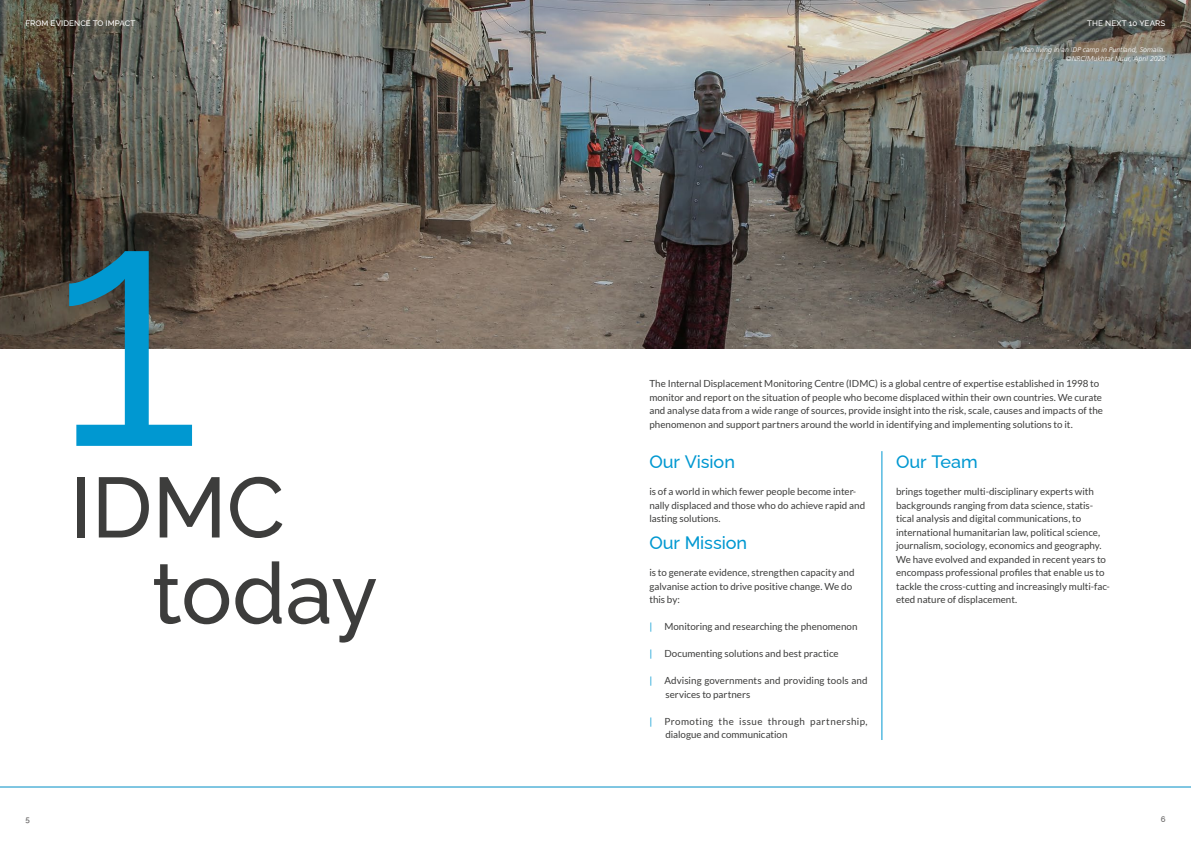
<style>
.page{position:relative;width:1191px;height:842px;background:#fff}
.page>*{position:absolute;margin:0;border:0;box-sizing:border-box;transform-origin:0 0}
.t1{font:341px "Raleway";color:#0098d1}
.t2{font:500 85px/85.9px "Raleway";color:#3d3d3c}
.t3{font:500 18px "Raleway";letter-spacing:-.005em;color:#0098d1}
.t4{font:9.8px/13.5px "Lato";color:#3d3d3c}
.t5{font:9.8px/13.5px "Lato";letter-spacing:.04em;color:#3d3d3c}
.t6{font:500 8px "Raleway";letter-spacing:.01em;color:#fff}
.t7{font:600 8px "Raleway";color:#717070}
.t8{font:italic 300 7px/9px "Frutiger LT Std";letter-spacing:.01em;color:#fff;text-align:right}
.s1{color:#0098d1}
</style>
<div class="page">
<img style="left:0;top:0;width:1191px;height:348px">
<hr style="left:881px;top:451px;width:1px;height:289px;background:#0098d1">
<hr style="left:0;top:787px;width:1191px;height:1px;background:#008fc6">
<p class="t6" style="left:26px;top:16px;width:111px">FROM EVIDENCE TO IMPACT</p>
<h1 class="t1" style="left:54px;top:53px;width:147px">1</h1>
<h2 class="t2" style="left:152px;top:455px;width:227px;text-indent:-82px">IDMC today</h2>
<p class="t7" style="left:26px;top:813px;width:6px">5</p>
<p class="t6" style="left:1087px;top:16px;width:80px">THE NEXT 10 YEARS</p>
<p class="t8" style="left:1020px;top:45px;width:147px">Man living in an IDP camp in Puntland, Somalia. ©NRC/Mukhtar Nuur, April 2020</p>
<p class="t4" style="left:649px;top:377px;width:455px">The Internal Displacement Monitoring Centre (IDMC) is a global centre of expertise established in 1998 to monitor and report on the situation of people who become displaced within their own countries. We curate and analyse data from a wide range of sources, provide insight into the risk, scale, causes and impacts of the phenomenon and support partners around the world in identifying and implementing solutions to it.</p>
<h3 class="t3" style="left:649px;top:447px;width:87px">Our Vision</h3>
<p class="t4" style="left:649px;top:485px;width:217px">is of a world in which fewer people become inter&shy;nally displaced and those who do achieve rapid and lasting solutions.</p>
<h3 class="t3" style="left:649px;top:528px;width:99px">Our Mission</h3>
<p class="t4" style="left:649px;top:566px;width:207px">is to generate evidence, strengthen capacity and galvanise action to drive positive change. We do this by:</p>
<p class="t4" style="left:649px;top:620px;width:210px"><span class="s1">|</span> Monitoring and researching the phenomenon</p>
<p class="t4" style="left:649px;top:647px;width:191px"><span class="s1">|</span> Documenting solutions and best practice</p>
<p class="t4" style="left:665px;top:674px;width:204px;text-indent:-16px"><span class="s1">|</span> Advising governments and providing tools and services to partners</p>
<p class="t5" style="left:665px;top:714px;width:204px;text-indent:-16px"><span class="s1">|</span> Promoting the issue through partnership, dialogue and communication</p>
<h3 class="t3" style="left:896px;top:447px;width:83px">Our Team</h3>
<p class="t4" style="left:896px;top:485px;width:215px">brings together multi-disciplinary experts with backgrounds ranging from data science, statis&shy;tical analysis and digital communications, to international humanitarian law, political science, journalism, sociology, economics and geography.<br>We have evolved and expanded in recent years to encompass professional profiles that enable us to tackle the cross-cutting and increasingly multi-fac&shy;eted nature of displacement.</p>
<p class="t7" style="left:1160px;top:813px;width:6px">6</p>
</div>
